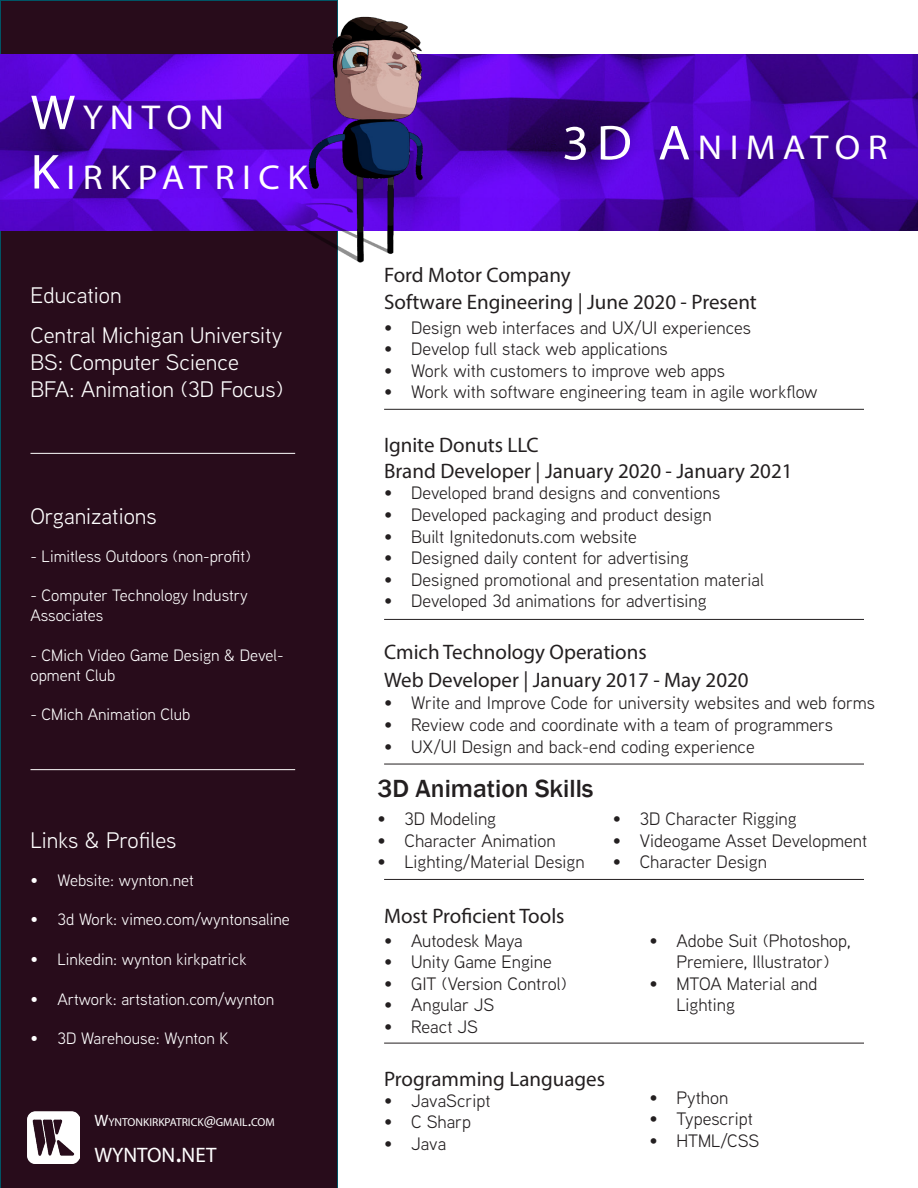
<style>
.page{position:relative;width:918px;height:1188px;background:#fff}
.page>*{position:absolute;margin:0;border:0;box-sizing:border-box;transform-origin:0 0}
.t1{font:34.65px "Myriad Pro";letter-spacing:.2em;color:#fff;scale:1.07 1}
.t2{font:500 25.5px "Franklin Gothic";color:#231f20}
.t3{font:22.5px "Aaux Next";color:#fff}
.t4{font:21px "Myriad Pro";color:#231f20}
.t5{font:21px "Myriad Pro";color:#fff}
.t6{font:18px/21.6px "Aaux Next";color:#231f20;text-align:center}
.t7{font:16.5px/19.8px "Aaux Next";color:#fff}
.t8{font:11.55px "Myriad Pro";color:#fff}
.s1{font-size:49.5px}
.s2{font-size:16.5px}
.s3{font-size:30px}
</style>
<div class="page">
<div style="left:1px;top:1px;width:336px;height:1186px;background:#280c1b"></div>
<img style="left:1px;top:54px;width:917px;height:176px">
<hr style="left:384px;top:764px;width:480px;height:1px;background:#231f20">
<hr style="left:384px;top:879px;width:480px;height:1px;background:#231f20">
<hr style="left:384px;top:1043px;width:480px;height:1px;background:#231f20">
<hr style="left:384px;top:409px;width:480px;height:1px;background:#231f20">
<hr style="left:384px;top:619px;width:480px;height:1px;background:#231f20">
<hr style="left:30px;top:453px;width:265px;height:1px;background:#fff">
<hr style="left:30px;top:769px;width:265px;height:1px;background:#fff">
<img style="left:27px;top:1111px;width:53px;height:53px">
<img style="left:263px;top:4px;width:222px;height:277px">
<p class="t1" style="left:30px;top:96px;width:182px"><span class="s1">W</span>YNTON</p>
<p class="t1" style="left:30px;top:156px;width:258px"><span class="s1">K</span>IRKPATRICK</p>
<p class="t3" style="left:30px;top:280px;width:93px">Education</p>
<p class="t3" style="left:30px;top:320px;width:253px">Central Michigan University</p>
<p class="t3" style="left:30px;top:347px;width:210px">BS: Computer Science</p>
<p class="t3" style="left:30px;top:374px;width:254px">BFA: Animation (3D Focus)</p>
<p class="t3" style="left:30px;top:501px;width:128px">Organizations</p>
<p class="t7" style="left:30px;top:546px;width:222px">- Limitless Outdoors (non-profit)</p>
<p class="t7" style="left:30px;top:585px;width:219px">- Computer Technology Industry<br>Associates</p>
<p class="t7" style="left:30px;top:645px;width:255px">- CMich Video Game Design &amp; Devel&shy;opment Club</p>
<p class="t7" style="left:30px;top:704px;width:161px">- CMich Animation Club</p>
<p class="t3" style="left:30px;top:825px;width:147px">Links &amp; Profiles</p>
<p class="t7" style="left:30px;top:870px;width:165px">• Website: wynton.net</p>
<p class="t7" style="left:30px;top:909px;width:261px">• 3d Work: vimeo.com/wyntonsaline</p>
<p class="t7" style="left:30px;top:949px;width:218px">• Linkedin: wynton kirkpatrick</p>
<p class="t7" style="left:30px;top:988px;width:245px">• Artwork: artstation.com/wynton</p>
<p class="t7" style="left:30px;top:1028px;width:200px">• 3D Warehouse: Wynton K</p>
<p class="t8" style="left:94px;top:1115px;width:182px"><span class="s2">W</span>YNTONKIRKPATRICK<span class="s2">@</span>GMAIL<span class="s2">.</span>COM</p>
<p class="t5" style="left:94px;top:1142px;width:124px">WYNTON<span class="s3">.</span>NET</p>
<p class="t1" style="left:562px;top:126px;width:306px"><span class="s1">3D A</span>NIMATOR</p>
<p class="t4" style="left:384px;top:262px;width:188px">Ford Motor Company</p>
<p class="t4" style="left:384px;top:289px;width:374px">Software Engineering | June 2020 - Present</p>
<p class="t6" style="left:384px;top:316px;width:368px">• Design web interfaces and UX/UI experiences</p>
<p class="t6" style="left:384px;top:338px;width:285px">• Develop full stack web applications</p>
<p class="t6" style="left:384px;top:359px;width:342px">• Work with customers to improve web apps</p>
<p class="t6" style="left:384px;top:381px;width:435px">• Work with software engineering team in agile workflow</p>
<p class="t4" style="left:384px;top:432px;width:156px">Ignite Donuts LLC</p>
<p class="t4" style="left:384px;top:458px;width:410px">Brand Developer | January 2020 - January 2021</p>
<p class="t6" style="left:384px;top:482px;width:338px">• Developed brand designs and conventions</p>
<p class="t6" style="left:384px;top:503px;width:329px">• Developed packaging and product design</p>
<p class="t6" style="left:384px;top:525px;width:254px">• Built Ignitedonuts.com website</p>
<p class="t6" style="left:384px;top:546px;width:306px">• Designed daily content for advertising</p>
<p class="t6" style="left:384px;top:568px;width:381px">• Designed promotional and presentation material</p>
<p class="t6" style="left:384px;top:590px;width:324px">• Developed 3d animations for advertising</p>
<p class="t4" style="left:384px;top:639px;width:264px">Cmich Technology Operations</p>
<p class="t4" style="left:384px;top:667px;width:366px">Web Developer | January 2017 - May 2020</p>
<p class="t6" style="left:384px;top:692px;width:492px">• Write and Improve Code for university websites and web forms</p>
<p class="t6" style="left:384px;top:713px;width:450px">• Review code and coordinate with a team of programmers</p>
<p class="t6" style="left:384px;top:735px;width:372px">• UX/UI Design and back-end coding experience</p>
<p class="t2" style="left:377px;top:773px;width:218px">3D Animation Skills</p>
<p class="t6" style="left:377px;top:807px;width:120px">• 3D Modeling</p>
<p class="t6" style="left:377px;top:829px;width:180px">• Character Animation</p>
<p class="t6" style="left:377px;top:850px;width:209px">• Lighting/Material Design</p>
<p class="t4" style="left:384px;top:903px;width:182px">Most Proficient Tools</p>
<p class="t6" style="left:384px;top:929px;width:140px">• Autodesk Maya</p>
<p class="t6" style="left:384px;top:951px;width:169px">• Unity Game Engine</p>
<p class="t6" style="left:384px;top:972px;width:184px">• GIT (Version Control)</p>
<p class="t6" style="left:384px;top:994px;width:112px">• Angular JS</p>
<p class="t6" style="left:384px;top:1015px;width:95px">• React JS</p>
<p class="t6" style="left:613px;top:807px;width:185px">• 3D Character Rigging</p>
<p class="t6" style="left:613px;top:829px;width:256px">• Videogame Asset Development</p>
<p class="t6" style="left:613px;top:850px;width:156px">• Character Design</p>
<p class="t6" style="left:649px;top:929px;width:203px">• Adobe Suit (Photoshop,<br>Premiere, Illustrator)</p>
<p class="t6" style="left:676px;top:972px;width:143px;text-align:left;text-indent:-27px">• MTOA Material and<br>Lighting</p>
<p class="t4" style="left:384px;top:1066px;width:223px">Programming Languages</p>
<p class="t6" style="left:384px;top:1089px;width:108px">• JavaScript</p>
<p class="t6" style="left:384px;top:1111px;width:88px">• C Sharp</p>
<p class="t6" style="left:384px;top:1132px;width:64px">• Java</p>
<p class="t6" style="left:649px;top:1086px;width:80px">• Python</p>
<p class="t6" style="left:649px;top:1108px;width:105px">• Typescript</p>
<p class="t6" style="left:649px;top:1129px;width:111px">• HTML/CSS</p>
</div>
